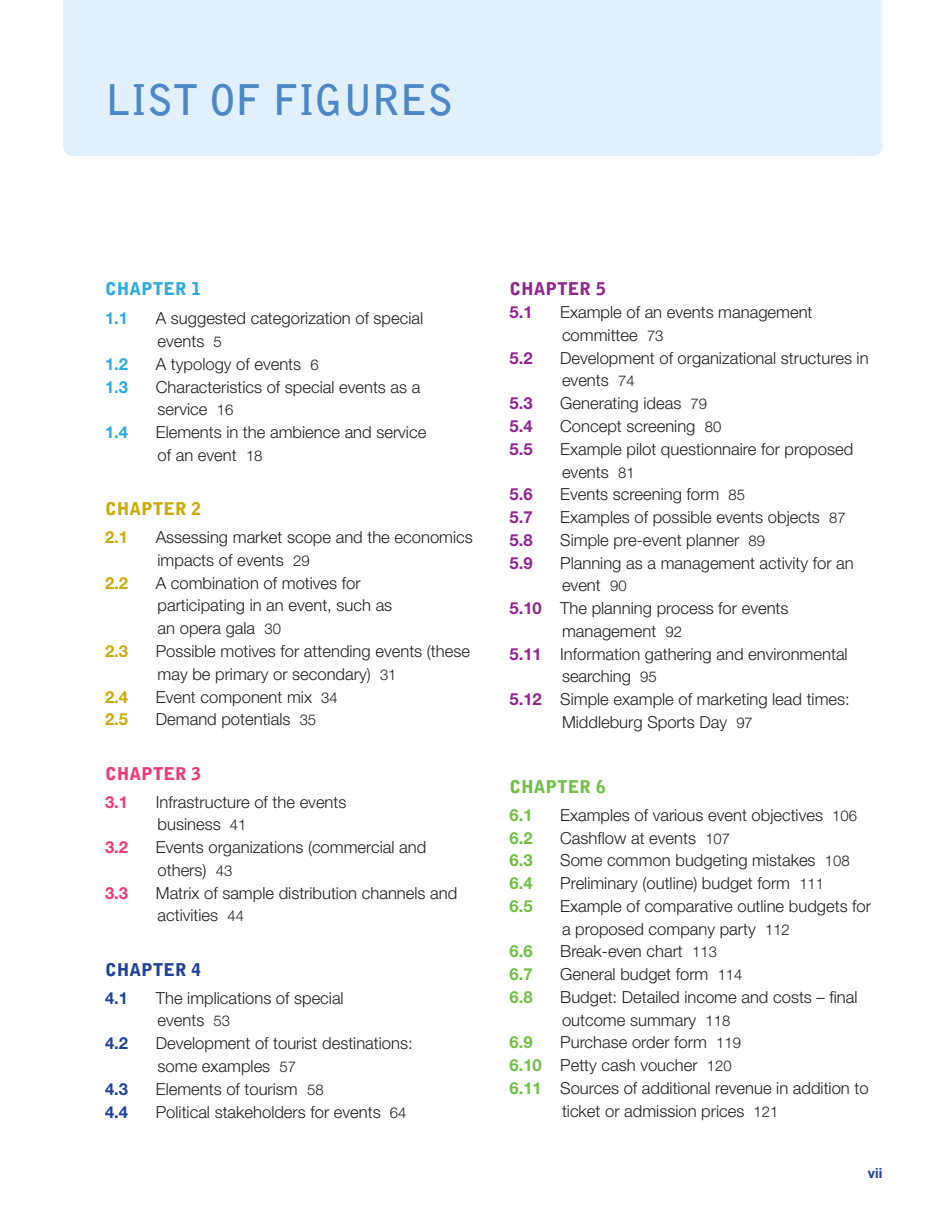
<style>
.page{position:relative;width:938px;height:1221px;background:#fff}
.page>*{position:absolute;margin:0;border:0;box-sizing:border-box;transform-origin:0 0}
.t1{font:700 42px "Bell Gothic Std";color:#4d87c6}
.t2{font:900 17.5px "Bell Gothic Std";color:#29abe2}
.t3{font:900 17.5px "Bell Gothic Std";color:#caab05}
.t4{font:900 17.5px "Bell Gothic Std";color:#ef3875}
.t5{font:900 17.5px "Bell Gothic Std";color:#1f439b}
.t6{font:900 17.5px "Bell Gothic Std";color:#90268f}
.t7{font:900 17.5px "Bell Gothic Std";color:#71bf45}
.t8{font:300 16.62px/22.8px "Helvetica Neue LT Std";color:#231f20}
.t9{font:700 16.62px "Helvetica Neue LT Std";color:#90268f}
.t10{font:700 16.62px "Helvetica Neue LT Std";color:#71bf45}
.t11{font:700 16.62px "Helvetica Neue LT Std";color:#caab05}
.t12{font:700 16.62px "Helvetica Neue LT Std";color:#29abe2}
.t13{font:700 16.62px "Helvetica Neue LT Std";color:#1f439b}
.t14{font:700 16.62px "Helvetica Neue LT Std";color:#ef3875}
.t15{font:700 14px "Helvetica Neue LT Std";color:#1f439b}
.s1{font-size:14.88px}
.s2{font-weight:700;color:#90268f}
.s3{font-weight:700;color:#71bf45}
</style>
<div class="page">
<div style="left:63px;top:0;width:819px;height:156px;background:#e1f0fa"></div>
<h1 class="t1" style="left:105px;top:84px;width:350px">LIST OF FIGURES</h1>
<p class="t2" style="left:105px;top:282px;width:98px">CHAPTER 1</p>
<p class="t12" style="left:105px;top:312px;width:25px">1.1</p>
<p class="t8" style="left:156px;top:309px;width:269px">A suggested categorization of special events <span class="s1">5</span></p>
<p class="t12" style="left:105px;top:358px;width:25px">1.2</p>
<p class="t8" style="left:156px;top:354px;width:164px">A typology of events <span class="s1">6</span></p>
<p class="t12" style="left:105px;top:380px;width:25px">1.3</p>
<p class="t8" style="left:156px;top:377px;width:266px">Characteristics of special events as a service <span class="s1">16</span></p>
<p class="t12" style="left:105px;top:426px;width:25px">1.4</p>
<p class="t8" style="left:156px;top:422px;width:272px">Elements in the ambience and service of an event <span class="s1">18</span></p>
<p class="t3" style="left:105px;top:502px;width:98px">CHAPTER 2</p>
<p class="t11" style="left:105px;top:531px;width:25px">2.1</p>
<p class="t8" style="left:156px;top:527px;width:318px">Assessing market scope and the economics impacts of events <span class="s1">29</span></p>
<p class="t11" style="left:105px;top:576px;width:25px">2.2</p>
<p class="t8" style="left:156px;top:573px;width:238px">A combination of motives for participating in an event, such as an opera gala <span class="s1">30</span></p>
<p class="t11" style="left:105px;top:645px;width:25px">2.3</p>
<p class="t8" style="left:156px;top:641px;width:316px">Possible motives for attending events (these may be primary or secondary) <span class="s1">31</span></p>
<p class="t11" style="left:105px;top:690px;width:25px">2.4</p>
<p class="t8" style="left:156px;top:687px;width:183px">Event component mix <span class="s1">34</span></p>
<p class="t11" style="left:105px;top:713px;width:25px">2.5</p>
<p class="t8" style="left:156px;top:709px;width:162px">Demand potentials <span class="s1">35</span></p>
<p class="t4" style="left:105px;top:766px;width:98px">CHAPTER 3</p>
<p class="t14" style="left:105px;top:795px;width:25px">3.1</p>
<p class="t8" style="left:156px;top:792px;width:192px">Infrastructure of the events business <span class="s1">41</span></p>
<p class="t14" style="left:105px;top:841px;width:25px">3.2</p>
<p class="t8" style="left:156px;top:837px;width:272px">Events organizations (commercial and others) <span class="s1">43</span></p>
<p class="t14" style="left:105px;top:886px;width:25px">3.3</p>
<p class="t8" style="left:156px;top:883px;width:303px">Matrix of sample distribution channels and activities <span class="s1">44</span></p>
<p class="t5" style="left:105px;top:962px;width:98px">CHAPTER 4</p>
<p class="t13" style="left:105px;top:991px;width:25px">4.1</p>
<p class="t8" style="left:156px;top:988px;width:189px">The implications of special events <span class="s1">53</span></p>
<p class="t13" style="left:105px;top:1037px;width:25px">4.2</p>
<p class="t8" style="left:156px;top:1033px;width:258px">Development of tourist destinations: some examples <span class="s1">57</span></p>
<p class="t13" style="left:105px;top:1082px;width:25px">4.3</p>
<p class="t8" style="left:156px;top:1079px;width:169px">Elements of tourism <span class="s1">58</span></p>
<p class="t13" style="left:105px;top:1105px;width:25px">4.4</p>
<p class="t8" style="left:156px;top:1101px;width:252px">Political stakeholders for events <span class="s1">64</span></p>
<p class="t6" style="left:509px;top:282px;width:98px">CHAPTER 5</p>
<p class="t9" style="left:509px;top:306px;width:25px">5.1</p>
<p class="t8" style="left:560px;top:302px;width:254px">Example of an events management committee <span class="s1">73</span></p>
<p class="t9" style="left:509px;top:352px;width:25px">5.2</p>
<p class="t8" style="left:560px;top:348px;width:310px">Development of organizational structures in events <span class="s1">74</span></p>
<p class="t9" style="left:509px;top:397px;width:25px">5.3</p>
<p class="t8" style="left:560px;top:393px;width:148px">Generating ideas <span class="s1">79</span></p>
<p class="t9" style="left:509px;top:420px;width:25px">5.4</p>
<p class="t8" style="left:560px;top:416px;width:162px">Concept screening <span class="s1">80</span></p>
<p class="t9" style="left:509px;top:443px;width:25px">5.5</p>
<p class="t8" style="left:560px;top:439px;width:294px">Example pilot questionnaire for proposed events <span class="s1">81</span></p>
<p class="t9" style="left:509px;top:488px;width:25px">5.6</p>
<p class="t8" style="left:560px;top:484px;width:186px">Events screening form <span class="s1">85</span></p>
<p class="t9" style="left:509px;top:511px;width:25px">5.7</p>
<p class="t8" style="left:560px;top:507px;width:287px">Examples of possible events objects <span class="s1">87</span></p>
<p class="t9" style="left:509px;top:534px;width:25px">5.8</p>
<p class="t8" style="left:560px;top:530px;width:206px">Simple pre-event planner <span class="s1">89</span></p>
<p class="t9" style="left:509px;top:556px;width:25px">5.9</p>
<p class="t8" style="left:560px;top:553px;width:295px">Planning as a management activity for an</p>
<p class="t8" style="left:562px;top:575px;width:66px">event <span class="s1">90</span></p>
<p class="t8" style="left:509px;top:598px;width:280px"><span class="s2">5.10</span> The planning process for events</p>
<p class="t8" style="left:562px;top:621px;width:122px">management <span class="s1">92</span></p>
<p class="t8" style="left:509px;top:644px;width:340px"><span class="s2">5.11</span> Information gathering and environmental</p>
<p class="t8" style="left:562px;top:666px;width:96px">searching <span class="s1">95</span></p>
<p class="t8" style="left:509px;top:689px;width:342px"><span class="s2">5.12</span> Simple example of marketing lead times:</p>
<p class="t8" style="left:562px;top:712px;width:192px">Middleburg Sports Day <span class="s1">97</span></p>
<p class="t7" style="left:509px;top:779px;width:98px">CHAPTER 6</p>
<p class="t10" style="left:509px;top:808px;width:25px">6.1</p>
<p class="t8" style="left:560px;top:805px;width:298px">Examples of various event objectives <span class="s1">106</span></p>
<p class="t10" style="left:509px;top:831px;width:25px">6.2</p>
<p class="t8" style="left:560px;top:827px;width:171px">Cashflow at events <span class="s1">107</span></p>
<p class="t10" style="left:509px;top:854px;width:25px">6.3</p>
<p class="t8" style="left:560px;top:850px;width:291px">Some common budgeting mistakes <span class="s1">108</span></p>
<p class="t10" style="left:509px;top:877px;width:25px">6.4</p>
<p class="t8" style="left:560px;top:873px;width:265px">Preliminary (outline) budget form <span class="s1">111</span></p>
<p class="t10" style="left:509px;top:899px;width:25px">6.5</p>
<p class="t8" style="left:560px;top:896px;width:312px">Example of comparative outline budgets for a proposed company party <span class="s1">112</span></p>
<p class="t10" style="left:509px;top:945px;width:25px">6.6</p>
<p class="t8" style="left:560px;top:941px;width:158px">Break-even chart <span class="s1">113</span></p>
<p class="t10" style="left:509px;top:968px;width:25px">6.7</p>
<p class="t8" style="left:560px;top:964px;width:184px">General budget form <span class="s1">114</span></p>
<p class="t10" style="left:509px;top:990px;width:25px">6.8</p>
<p class="t8" style="left:560px;top:987px;width:299px">Budget: Detailed income and costs – final outcome summary <span class="s1">118</span></p>
<p class="t10" style="left:509px;top:1036px;width:25px">6.9</p>
<p class="t8" style="left:560px;top:1032px;width:182px">Purchase order form <span class="s1">119</span></p>
<p class="t8" style="left:509px;top:1055px;width:224px"><span class="s3">6.10</span> Petty cash voucher <span class="s1">120</span></p>
<p class="t8" style="left:509px;top:1078px;width:361px"><span class="s3">6.11</span> Sources of additional revenue in addition to</p>
<p class="t8" style="left:562px;top:1100px;width:218px">ticket or admission prices <span class="s1">121</span></p>
<p class="t15" style="left:867px;top:1168px;width:16px">vii</p>
</div>
